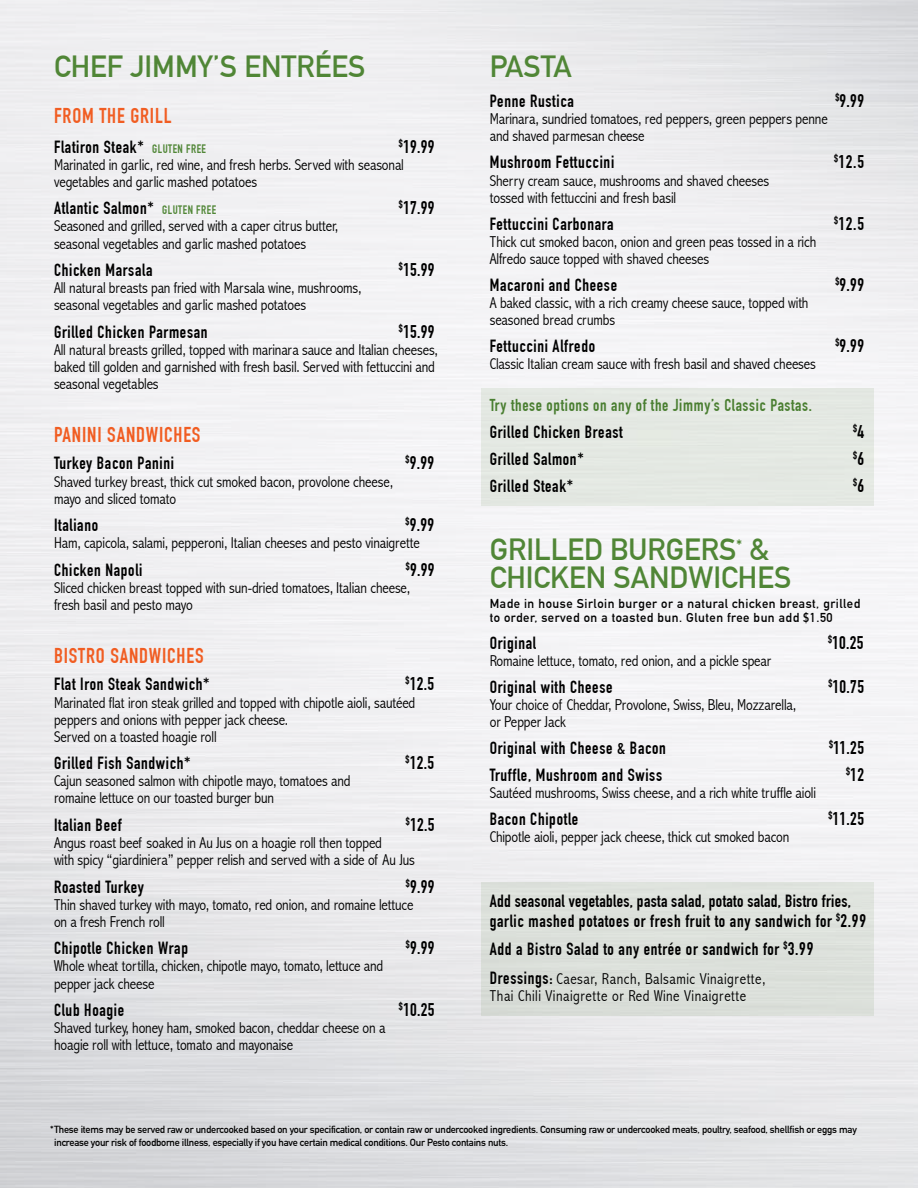
<style>
.page{position:relative;width:918px;height:1188px;background:#fff}
.page>*{position:absolute;margin:0;border:0;box-sizing:border-box;transform-origin:0 0}
.t1{font:700 30px/27.6px "DIN Alternate";color:#508636}
.t2{font:700 21px "DIN Condensed";letter-spacing:.04em;color:#f15d22}
.t3{font:700 18px "DIN Condensed";letter-spacing:.02em;color:#000}
.t4{font:700 17.25px "DIN Condensed";letter-spacing:.04em;color:#000}
.t5{font:700 17.25px/19.5px "DIN Condensed";letter-spacing:.02em;color:#000}
.t6{font:700 16.8px "DIN Condensed";letter-spacing:.04em;color:#508636}
.t7{font:300 condensed 15.75px/17.1px "Abadi";letter-spacing:-.01em;color:#000}
.t8{font:300 condensed 15.75px/17.1px "Abadi";letter-spacing:.03em;color:#000}
.t9{font:700 12.6px/13.5px "DIN Alternate";letter-spacing:.04em;color:#000}
.t10{font:700 10.5px "DIN Condensed";color:#000}
.t11{font:700 10.05px/12.8px "DIN Alternate";letter-spacing:-.02em;color:#000}
.s1{font-size:12px;color:#508636}
.s2{font-size:18px}
.s3{font-family:"DIN Condensed";font-weight:700;font-stretch:normal;font-size:17.25px}
</style>
<div class="page">
<div style="left:482px;top:389px;width:392px;height:117px;background:#e4e8e3"></div>
<div style="left:482px;top:882px;width:392px;height:133px;background:#dce0da"></div>
<h1 class="t1" style="left:54px;top:51px;width:313px">CHEF JIMMY’S ENTRÉES</h1>
<h2 class="t2" style="left:54px;top:104px;width:119px">FROM THE GRILL</h2>
<p class="t4" style="left:54px;top:136px;width:154px">Flatiron Steak* <span class="s1">GLUTEN FREE</span></p>
<p class="t3" style="left:399px;top:136px;width:37px"><sup>$</sup>19.99</p>
<p class="t7" style="left:54px;top:156px;width:351px">Marinated in garlic, red wine, and fresh herbs. Served with seasonal vegetables and garlic mashed potatoes</p>
<p class="t4" style="left:54px;top:198px;width:164px">Atlantic Salmon* <span class="s1">GLUTEN FREE</span></p>
<p class="t3" style="left:399px;top:197px;width:37px"><sup>$</sup>17.99</p>
<p class="t7" style="left:54px;top:218px;width:286px">Seasoned and grilled, served with a caper citrus butter, seasonal vegetables and garlic mashed potatoes</p>
<p class="t4" style="left:54px;top:260px;width:100px">Chicken Marsala</p>
<p class="t3" style="left:399px;top:259px;width:37px"><sup>$</sup>15.99</p>
<p class="t7" style="left:54px;top:279px;width:309px">All natural breasts pan fried with Marsala wine, mushrooms, seasonal vegetables and garlic mashed potatoes</p>
<p class="t4" style="left:54px;top:322px;width:155px">Grilled Chicken Parmesan</p>
<p class="t3" style="left:399px;top:321px;width:37px"><sup>$</sup>15.99</p>
<p class="t7" style="left:54px;top:341px;width:385px">All natural breasts grilled, topped with marinara sauce and Italian cheeses, baked till golden and garnished with fresh basil. Served with fettuccini and seasonal vegetables</p>
<h2 class="t2" style="left:54px;top:422px;width:148px">PANINI SANDWICHES</h2>
<p class="t4" style="left:54px;top:453px;width:121px">Turkey Bacon Panini</p>
<p class="t3" style="left:406px;top:453px;width:30px"><sup>$</sup>9.99</p>
<p class="t7" style="left:54px;top:473px;width:341px">Shaved turkey breast, thick cut smoked bacon, provolone cheese, mayo and sliced tomato</p>
<p class="t4" style="left:54px;top:515px;width:46px">Italiano</p>
<p class="t3" style="left:406px;top:514px;width:30px"><sup>$</sup>9.99</p>
<p class="t7" style="left:54px;top:535px;width:367px">Ham, capicola, salami, pepperoni, Italian cheeses and pesto vinaigrette</p>
<p class="t4" style="left:54px;top:560px;width:90px">Chicken Napoli</p>
<p class="t3" style="left:406px;top:559px;width:30px"><sup>$</sup>9.99</p>
<p class="t7" style="left:54px;top:579px;width:358px">Sliced chicken breast topped with sun-dried tomatoes, Italian cheese, fresh basil and pesto mayo</p>
<h2 class="t2" style="left:54px;top:643px;width:151px">BISTRO SANDWICHES</h2>
<p class="t4" style="left:54px;top:674px;width:157px">Flat Iron Steak Sandwich*</p>
<p class="t3" style="left:406px;top:674px;width:30px"><sup>$</sup>12.5</p>
<p class="t7" style="left:54px;top:694px;width:363px">Marinated flat iron steak grilled and topped with chipotle aioli, sautéed peppers and onions with pepper jack cheese.<br>Served on a toasted hoagie roll</p>
<p class="t4" style="left:54px;top:753px;width:138px">Grilled Fish Sandwich*</p>
<p class="t3" style="left:406px;top:752px;width:30px"><sup>$</sup>12.5</p>
<p class="t7" style="left:54px;top:773px;width:298px">Cajun seasoned salmon with chipotle mayo, tomatoes and romaine lettuce on our toasted burger bun</p>
<p class="t4" style="left:54px;top:815px;width:69px">Italian Beef</p>
<p class="t3" style="left:406px;top:814px;width:30px"><sup>$</sup>12.5</p>
<p class="t7" style="left:54px;top:834px;width:362px">Angus roast beef soaked in Au Jus on a hoagie roll then topped<br>with spicy “giardiniera” pepper relish and served with a side of Au Jus</p>
<p class="t4" style="left:54px;top:876px;width:91px">Roasted Turkey</p>
<p class="t3" style="left:406px;top:876px;width:30px"><sup>$</sup>9.99</p>
<p class="t7" style="left:54px;top:896px;width:361px">Thin shaved turkey with mayo, tomato, red onion, and romaine lettuce on a fresh French roll</p>
<p class="t4" style="left:54px;top:938px;width:136px">Chipotle Chicken Wrap</p>
<p class="t3" style="left:406px;top:937px;width:30px"><sup>$</sup>9.99</p>
<p class="t7" style="left:54px;top:958px;width:331px">Whole wheat tortilla, chicken, chipotle mayo, tomato, lettuce and pepper jack cheese</p>
<p class="t4" style="left:54px;top:1000px;width:72px">Club Hoagie</p>
<p class="t3" style="left:399px;top:999px;width:37px"><sup>$</sup>10.25</p>
<p class="t7" style="left:54px;top:1019px;width:333px">Shaved turkey, honey ham, smoked bacon, cheddar cheese on a hoagie roll with lettuce, tomato and mayonaise</p>
<h1 class="t1" style="left:490px;top:51px;width:84px">PASTA</h1>
<p class="t4" style="left:490px;top:91px;width:86px">Penne Rustica</p>
<p class="t3" style="left:835px;top:90px;width:30px"><sup>$</sup>9.99</p>
<p class="t7" style="left:490px;top:111px;width:340px">Marinara, sundried tomatoes, red peppers, green peppers penne and shaved parmesan cheese</p>
<p class="t4" style="left:490px;top:152px;width:126px">Mushroom Fettuccini</p>
<p class="t3" style="left:834px;top:152px;width:31px"><sup>$</sup>12.5</p>
<p class="t7" style="left:490px;top:172px;width:281px">Sherry cream sauce, mushrooms and shaved cheeses tossed with fettuccini and fresh basil</p>
<p class="t4" style="left:490px;top:214px;width:125px">Fettuccini Carbonara</p>
<p class="t3" style="left:834px;top:213px;width:31px"><sup>$</sup>12.5</p>
<p class="t7" style="left:490px;top:233px;width:328px">Thick cut smoked bacon, onion and green peas tossed in a rich<br>Alfredo sauce topped with shaved cheeses</p>
<p class="t4" style="left:490px;top:275px;width:129px">Macaroni and Cheese</p>
<p class="t3" style="left:835px;top:274px;width:30px"><sup>$</sup>9.99</p>
<p class="t7" style="left:490px;top:294px;width:320px">A baked classic, with a rich creamy cheese sauce, topped with seasoned bread crumbs</p>
<p class="t4" style="left:490px;top:336px;width:107px">Fettuccini Alfredo</p>
<p class="t3" style="left:835px;top:335px;width:30px"><sup>$</sup>9.99</p>
<p class="t7" style="left:490px;top:356px;width:328px">Classic Italian cream sauce with fresh basil and shaved cheeses</p>
<p class="t6" style="left:490px;top:396px;width:324px">Try these options on any of the Jimmy’s Classic Pastas.</p>
<p class="t4" style="left:490px;top:422px;width:134px">Grilled Chicken Breast</p>
<p class="t10" style="left:853px;top:423px;width:12px">$<span class="s2">4</span></p>
<p class="t4" style="left:490px;top:449px;width:96px">Grilled Salmon*</p>
<p class="t10" style="left:853px;top:450px;width:12px">$<span class="s2">6</span></p>
<p class="t4" style="left:490px;top:476px;width:85px">Grilled Steak*</p>
<p class="t10" style="left:853px;top:477px;width:12px">$<span class="s2">6</span></p>
<h1 class="t1" style="left:490px;top:534px;width:303px">GRILLED BURGERS<sup>*</sup> &amp;<br>CHICKEN SANDWICHES</h1>
<p class="t9" style="left:490px;top:596px;width:372px">Made in house Sirloin burger or a natural chicken breast, grilled to order, served on a toasted bun. Gluten free bun add $1.50</p>
<p class="t4" style="left:490px;top:632px;width:48px">Original</p>
<p class="t3" style="left:828px;top:632px;width:37px"><sup>$</sup>10.25</p>
<p class="t7" style="left:490px;top:652px;width:283px">Romaine lettuce, tomato, red onion, and a pickle spear</p>
<p class="t4" style="left:490px;top:677px;width:124px">Original with Cheese</p>
<p class="t3" style="left:828px;top:676px;width:37px"><sup>$</sup>10.75</p>
<p class="t7" style="left:490px;top:696px;width:308px">Your choice of Cheddar, Provolone, Swiss, Bleu, Mozzarella, or Pepper Jack</p>
<p class="t4" style="left:490px;top:738px;width:178px">Original with Cheese &amp; Bacon</p>
<p class="t3" style="left:829px;top:737px;width:36px"><sup>$</sup>11.25</p>
<p class="t4" style="left:490px;top:765px;width:174px">Truffle, Mushroom and Swiss</p>
<p class="t3" style="left:846px;top:764px;width:19px"><sup>$</sup>12</p>
<p class="t7" style="left:490px;top:784px;width:328px">Sautéed mushrooms, Swiss cheese, and a rich white truffle aioli</p>
<p class="t4" style="left:490px;top:809px;width:90px">Bacon Chipotle</p>
<p class="t3" style="left:828px;top:808px;width:37px"><sup>$</sup>11.25</p>
<p class="t7" style="left:490px;top:828px;width:301px">Chipotle aioli, pepper jack cheese, thick cut smoked bacon</p>
<p class="t5" style="left:490px;top:892px;width:378px">Add seasonal vegetables, pasta salad, potato salad, Bistro fries, garlic mashed potatoes or fresh fruit to any sandwich for <sup>$</sup><span class="s2">2.99</span></p>
<p class="t4" style="left:490px;top:939px;width:325px">Add a Bistro Salad to any entrée or sandwich for <sup>$</sup><span class="s2">3.99</span></p>
<p class="t8" style="left:490px;top:970px;width:277px"><span class="s3">Dressings:</span> Caesar, Ranch, Balsamic Vinaigrette,<br>Thai Chili Vinaigrette or Red Wine Vinaigrette</p>
<p class="t11" style="left:54px;top:1123px;width:804px;text-indent:-4px">*These items may be served raw or undercooked based on your specification, or contain raw or undercooked ingredients. Consuming raw or undercooked meats, poultry, seafood, shellfish or eggs may increase your risk of foodborne illness, especially if you have certain medical conditions. Our Pesto contains nuts.</p>
</div>
